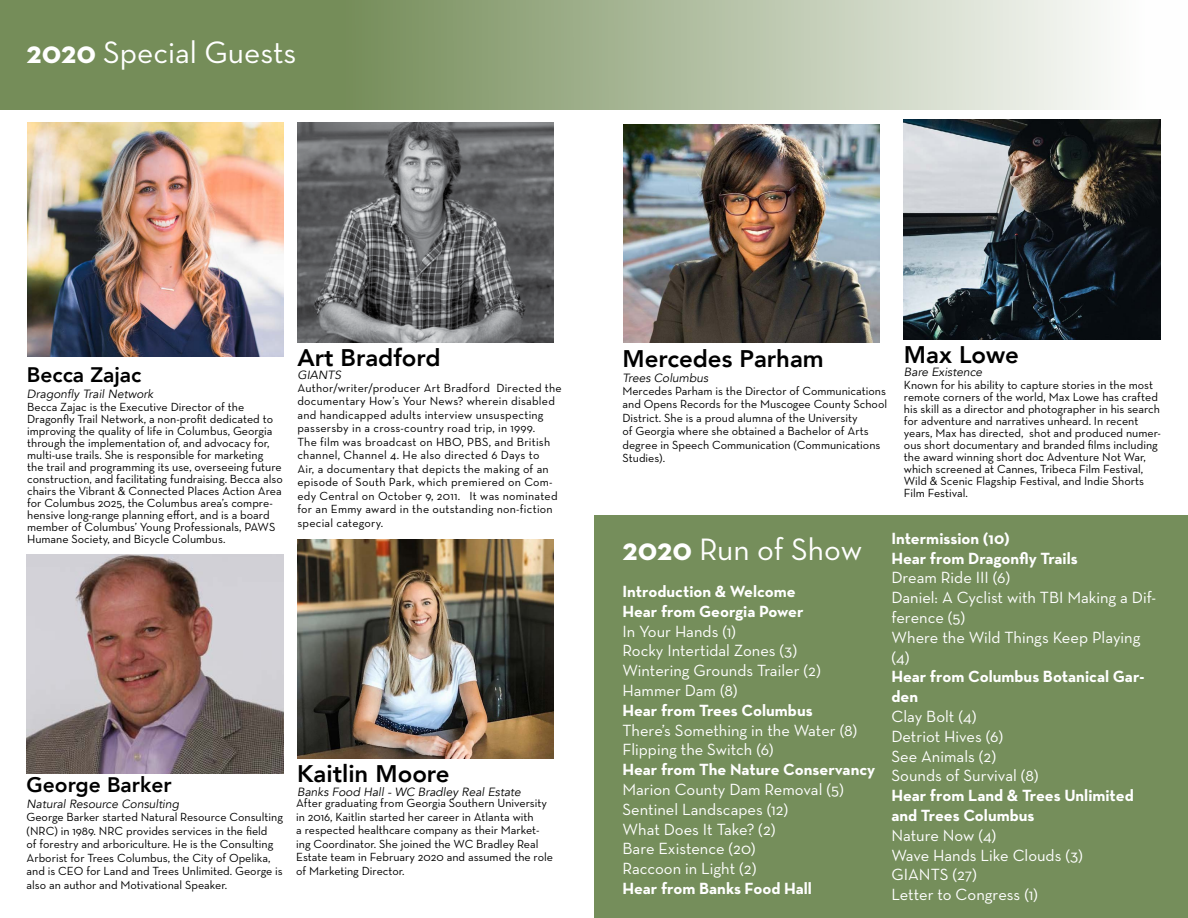
<style>
.page{position:relative;width:1188px;height:918px;background:#fff}
.page>*{position:absolute;margin:0;border:0;box-sizing:border-box;transform-origin:0 0}
.t1{font:31.5px "Neutra Text";color:#fff}
.t2{font:800 24px "Avenir";color:#000}
.t3{font:800 21px "Avenir";color:#000}
.t4{font:16.5px/19.8px "Neutra Text";color:#fff}
.t5{font:700 16.5px/19.8px "Neutra Text";color:#fff}
.t6{font:12px/12px "Neutra Text";color:#000}
.t7{font:12px/13.5px "Neutra Text";letter-spacing:.02em;color:#000}
.t8{font:italic 11.85px "Avenir";color:#000}
.s1{font-weight:700}
</style>
<div class="page">
<svg style="left:0;top:1px;width:1101px;height:109px;background:#a1b18e"></svg>
<img style="left:27px;top:123px;width:256px;height:234px">
<img style="left:27px;top:555px;width:256px;height:219px">
<img style="left:297px;top:539px;width:257px;height:219px">
<img style="left:297px;top:123px;width:257px;height:219px">
<img style="left:623px;top:125px;width:257px;height:217px">
<img style="left:904px;top:120px;width:256px;height:219px">
<div style="left:594px;top:515px;width:594px;height:403px;background:#758e5b"></div>
<h1 class="t1" style="left:27px;top:33px;width:271px"><span class="s1">2020</span> Special Guests</h1>
<h3 class="t3" style="left:27px;top:358px;width:116px">Becca Zajac</h3>
<p class="t8" style="left:27px;top:387px;width:128px">Dragonfly Trail Network</p>
<p class="t6" style="left:27px;top:401px;width:257px">Becca Zajac is the Executive Director of the Dragonfly Trail Network, a non-profit dedicated to improving the quality of life in Columbus, Georgia through the implementation of, and advocacy for, multi-use trails. She is responsible for marketing<br>the trail and programming its use, overseeing future construction, and facilitating fundraising. Becca also chairs the Vibrant &amp; Connected Places Action Area for Columbus 2025, the Columbus area’s compre&shy;hensive long-range planning effort, and is a board member of Columbus’ Young Professionals, PAWS Humane Society, and Bicycle Columbus.</p>
<h2 class="t2" style="left:297px;top:339px;width:145px">Art Bradford</h2>
<p class="t8" style="left:297px;top:368px;width:45px">GIANTS</p>
<p class="t7" style="left:297px;top:381px;width:266px">Author/writer/producer Art Bradford Directed the documentary How’s Your News? wherein disabled and handicapped adults interview unsuspecting passersby in a cross-country road trip, in 1999.<br>The film was broadcast on HBO, PBS, and British channel, Channel 4. He also directed 6 Days to<br>Air, a documentary that depicts the making of an episode of South Park, which premiered on Com&shy;edy Central on October 9, 2011. It was nominated for an Emmy award in the outstanding non-fiction special category.</p>
<h2 class="t2" style="left:297px;top:755px;width:154px">Kaitlin Moore</h2>
<p class="t8" style="left:297px;top:785px;width:225px">Banks Food Hall - WC Bradley Real Estate</p>
<h3 class="t3" style="left:27px;top:768px;width:147px">George Barker</h3>
<p class="t8" style="left:27px;top:797px;width:154px">Natural Resource Consulting</p>
<p class="t6" style="left:296px;top:796px;width:258px;line-height:13.5px">After graduating from Georgia Southern University in 2016, Kaitlin started her career in Atlanta with<br>a respected healthcare company as their Market&shy;ing Coordinator. She joined the WC Bradley Real Estate team in February 2020 and assumed the role of Marketing Director.</p>
<p class="t6" style="left:27px;top:810px;width:258px;line-height:13.5px">George Barker started Natural Resource Consulting (NRC) in 1989. NRC provides services in the field<br>of forestry and arboriculture. He is the Consulting Arborist for Trees Columbus, the City of Opelika, and is CEO for Land and Trees Unlimited. George is also an author and Motivational Speaker.</p>
<h2 class="t2" style="left:623px;top:340px;width:203px">Mercedes Parham</h2>
<p class="t8" style="left:623px;top:371px;width:87px">Trees Columbus</p>
<p class="t6" style="left:623px;top:384px;width:266px;line-height:13.5px">Mercedes Parham is the Director of Communications and Opens Records for the Muscogee County School District. She is a proud alumna of the University<br>of Georgia where she obtained a Bachelor of Arts degree in Speech Communication (Communications Studies).</p>
<h2 class="t2" style="left:904px;top:336px;width:117px">Max Lowe</h2>
<p class="t8" style="left:904px;top:365px;width:80px">Bare Existence</p>
<p class="t6" style="left:904px;top:379px;width:259px">Known for his ability to capture stories in the most remote corners of the world, Max Lowe has crafted his skill as a director and photographer in his search for adventure and narratives unheard. In recent years, Max has directed, shot and produced numer&shy;ous short documentary and branded films including the award winning short doc Adventure Not War, which screened at Cannes, Tribeca Film Festival, Wild &amp; Scenic Flagship Festival, and Indie Shorts Film Festival.</p>
<h1 class="t1" style="left:623px;top:530px;width:241px"><span class="s1">2020</span> Run of Show</h1>
<h3 class="t5" style="left:623px;top:581px;width:183px">Introduction &amp; Welcome<br>Hear from Georgia Power</h3>
<h3 class="t4" style="left:623px;top:621px;width:200px">In Your Hands (1)<br>Rocky Intertidal Zones (3)<br>Wintering Grounds Trailer (2)<br>Hammer Dam (8)</h3>
<h3 class="t5" style="left:623px;top:700px;width:192px">Hear from Trees Columbus</h3>
<h3 class="t4" style="left:623px;top:720px;width:236px">There’s Something in the Water (8)<br>Flipping the Switch (6)</h3>
<h3 class="t5" style="left:623px;top:759px;width:254px">Hear from The Nature Conservancy</h3>
<h3 class="t4" style="left:623px;top:779px;width:223px">Marion County Dam Removal (5)<br>Sentinel Landscapes (12)<br>What Does It Take? (2)<br>Bare Existence (20)<br>Raccoon in Light (2)</h3>
<h3 class="t5" style="left:623px;top:878px;width:191px">Hear from Banks Food Hall</h3>
<h3 class="t5" style="left:891px;top:528px;width:188px">Intermission (10)<br>Hear from Dragonfly Trails</h3>
<h3 class="t4" style="left:891px;top:568px;width:266px">Dream Ride III (6)<br>Daniel: A Cyclist with TBI Making a Dif&shy;ference (5)<br>Where the Wild Things Keep Playing (4)</h3>
<h3 class="t5" style="left:891px;top:666px;width:254px">Hear from Columbus Botanical Gar&shy;den</h3>
<h3 class="t4" style="left:891px;top:706px;width:149px">Clay Bolt (4)<br>Detriot Hives (6)<br>See Animals (2)<br>Sounds of Survival (8)</h3>
<h3 class="t5" style="left:891px;top:785px;width:244px">Hear from Land &amp; Trees Unlimited and Trees Columbus</h3>
<h3 class="t4" style="left:891px;top:825px;width:193px">Nature Now (4)<br>Wave Hands Like Clouds (3)<br>GIANTS (27)<br>Letter to Congress (1)</h3>
</div>
